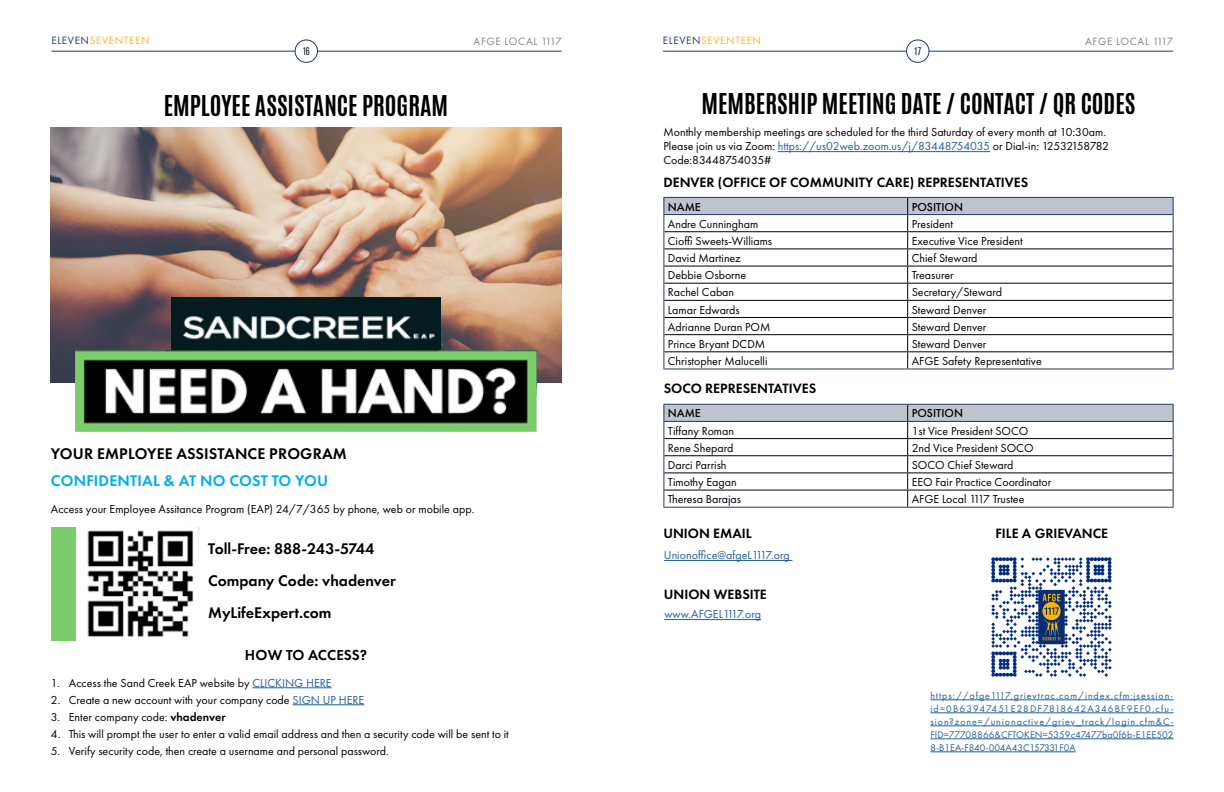
<style>
.page{position:relative;width:1224px;height:792px;background:#fff}
.page>*{position:absolute;margin:0;border:0;box-sizing:border-box;transform-origin:0 0}
.t1{font:700 24px "Antonio";color:#000}
.t2{font:600 16px/32px "Futura PT";color:#000}
.t3{font:600 16px "Futura PT";letter-spacing:.01em;color:#00aeef}
.t4{font:600 15px "Futura PT";letter-spacing:.01em;color:#000}
.t5{font:600 14px "Futura PT";color:#000}
.t6{font:12px/14px "Futura PT";color:#000}
.t7{font:12px "Futura PT";color:#215e9e}
.t8{font:500 12px "Futura PT";color:#000}
.t9{font:11px "Futura PT";letter-spacing:.06em;color:#fdb714}
.t10{font:11px "Futura PT";letter-spacing:.06em;color:#808285}
.t11{font:10px/13px "Futura PT";color:#215e9e;text-align:justify}
.t12{font:9px "Antonio";color:#1c2630}
.s1{color:#23356f}
.s2{color:#215e9e}
.s3{font-weight:600}
</style>
<div class="page">
<hr style="left:663px;top:51px;width:510px;height:1px;background:#23356f">
<hr style="left:51px;top:51px;width:511px;height:1px;background:#23356f">
<div style="left:907px;top:40px;width:22px;height:22px;background:#fff;border-radius:50%"></div>
<div style="left:906px;top:39px;width:23px;height:24px;border:1px solid #23356f;border-radius:50%"></div>
<div style="left:295px;top:40px;width:23px;height:22px;background:#fff;border-radius:50%"></div>
<div style="left:295px;top:39px;width:23px;height:24px;border:1px solid #23356f;border-radius:50%"></div>
<hr style="left:778px;top:151px;width:212px;height:1px;background:#215e9e">
<hr style="left:663px;top:368px;width:245px;height:1px;background:#23356f">
<hr style="left:908px;top:368px;width:266px;height:1px;background:#23356f">
<svg style="left:663px;top:197px;width:511px;height:171px"></svg>
<hr style="left:663px;top:214px;width:245px;height:1px;background:#23356f">
<hr style="left:908px;top:214px;width:266px;height:1px;background:#23356f">
<svg style="left:663px;top:404px;width:511px;height:103px"></svg>
<hr style="left:663px;top:507px;width:245px;height:1px;background:#23356f">
<hr style="left:908px;top:507px;width:266px;height:1px;background:#23356f">
<hr style="left:930px;top:700px;width:244px;height:1px;background:#215e9e">
<hr style="left:930px;top:713px;width:244px;height:1px;background:#215e9e">
<hr style="left:930px;top:726px;width:244px;height:1px;background:#215e9e">
<hr style="left:930px;top:739px;width:244px;height:1px;background:#215e9e">
<hr style="left:930px;top:752px;width:146px;height:1px;background:#215e9e">
<img style="left:991px;top:557px;width:121px;height:120px">
<hr style="left:664px;top:560px;width:129px;height:1px;background:#215e9e">
<hr style="left:664px;top:619px;width:97px;height:1px;background:#215e9e">
<img style="left:51px;top:127px;width:510px;height:255px">
<img style="left:87px;top:528px;width:113px;height:109px">
<img style="left:171px;top:298px;width:270px;height:53px">
<img style="left:76px;top:351px;width:460px;height:81px">
<div style="left:51px;top:527px;width:25px;height:113px;background:#7ccc6b"></div>
<hr style="left:252px;top:687px;width:80px;height:1px;background:#215e9e">
<hr style="left:293px;top:704px;width:71px;height:1px;background:#215e9e">
<p class="t9" style="left:51px;top:34px;width:100px"><span class="s1">ELEVEN</span>SEVENTEEN</p>
<p class="t10" style="left:474px;top:35px;width:90px">AFGE LOCAL 1117</p>
<p class="t9" style="left:663px;top:34px;width:100px"><span class="s1">ELEVEN</span>SEVENTEEN</p>
<p class="t10" style="left:1085px;top:35px;width:90px">AFGE LOCAL 1117</p>
<p class="t12" style="left:303px;top:44px;width:8px">16</p>
<p class="t12" style="left:915px;top:44px;width:8px">17</p>
<h1 class="t1" style="left:164px;top:87px;width:286px">EMPLOYEE ASSISTANCE PROGRAM</h1>
<h1 class="t1" style="left:701px;top:85px;width:436px">MEMBERSHIP MEETING DATE / CONTACT / QR CODES</h1>
<p class="t6" style="left:663px;top:125px;width:447px">Monthly membership meetings are scheduled for the third Saturday of every month at 10:30am.<br>Please join us via Zoom: <span class="s2">https://us02web.zoom.us/j/83448754035</span> or Dial-in: 12532158782<br>Code:83448754035#</p>
<p class="t5" style="left:663px;top:174px;width:366px">DENVER (OFFICE OF COMMUNITY CARE) REPRESENTATIVES</p>
<p class="t8" style="left:668px;top:199px;width:35px">NAME</p>
<p class="t8" style="left:912px;top:199px;width:53px">POSITION</p>
<p class="t6" style="left:668px;top:217px;width:92px">Andre Cunningham</p>
<p class="t6" style="left:912px;top:217px;width:43px">President</p>
<p class="t6" style="left:668px;top:234px;width:106px">Cioffi Sweets-Williams</p>
<p class="t6" style="left:912px;top:234px;width:113px">Executive Vice President</p>
<p class="t6" style="left:668px;top:251px;width:74px">David Martinez</p>
<p class="t6" style="left:912px;top:251px;width:67px">Chief Steward</p>
<p class="t6" style="left:668px;top:268px;width:80px">Debbie Osborne</p>
<p class="t6" style="left:912px;top:268px;width:43px">Treasurer</p>
<p class="t6" style="left:668px;top:285px;width:68px">Rachel Caban</p>
<p class="t6" style="left:912px;top:285px;width:92px">Secretary/Steward</p>
<p class="t6" style="left:668px;top:302px;width:73px">Lamar Edwards</p>
<p class="t6" style="left:912px;top:302px;width:76px">Steward Denver</p>
<p class="t6" style="left:668px;top:320px;width:104px">Adrianne Duran POM</p>
<p class="t6" style="left:912px;top:320px;width:76px">Steward Denver</p>
<p class="t6" style="left:668px;top:337px;width:99px">Prince Bryant DCDM</p>
<p class="t6" style="left:912px;top:337px;width:76px">Steward Denver</p>
<p class="t6" style="left:668px;top:354px;width:101px">Christopher Malucelli</p>
<p class="t6" style="left:912px;top:354px;width:132px">AFGE Safety Representative</p>
<h2 class="t2" style="left:51px;top:437px;width:297px">YOUR EMPLOYEE ASSISTANCE PROGRAM</h2>
<h2 class="t3" style="left:51px;top:471px;width:279px">CONFIDENTIAL &amp; AT NO COST TO YOU</h2>
<p class="t6" style="left:51px;top:502px;width:425px">Access your Employee Assitance Program (EAP) 24/7/365 by phone, web or mobile app.</p>
<h2 class="t2" style="left:208px;top:532px;width:189px">Toll-Free: 888-243-5744<br>Company Code: vhadenver<br>MyLifeExpert.com</h2>
<p class="t4" style="left:245px;top:646px;width:124px">HOW TO ACCESS?</p>
<p class="t6" style="left:51px;top:676px;width:282px">1. Access the Sand Creek EAP website by <span class="s2">CLICKING HERE</span></p>
<p class="t6" style="left:51px;top:693px;width:315px">2. Create a new account with your company code <span class="s2">SIGN UP HERE</span></p>
<p class="t6" style="left:51px;top:710px;width:176px">3. Enter company code: <span class="s3">vhadenver</span></p>
<p class="t6" style="left:51px;top:727px;width:459px">4. This will prompt the user to enter a valid email address and then a security code will be sent to it</p>
<p class="t6" style="left:51px;top:744px;width:340px">5. Verify security code, then create a username and personal password.</p>
<p class="t5" style="left:664px;top:380px;width:154px">SOCO REPRESENTATIVES</p>
<p class="t8" style="left:668px;top:406px;width:35px">NAME</p>
<p class="t8" style="left:912px;top:406px;width:53px">POSITION</p>
<p class="t6" style="left:668px;top:424px;width:68px">Tiffany Roman</p>
<p class="t6" style="left:912px;top:424px;width:118px">1st Vice President SOCO</p>
<p class="t6" style="left:668px;top:441px;width:67px">Rene Shepard</p>
<p class="t6" style="left:912px;top:441px;width:123px">2nd Vice President SOCO</p>
<p class="t6" style="left:668px;top:458px;width:60px">Darci Parrish</p>
<p class="t6" style="left:912px;top:458px;width:103px">SOCO Chief Steward</p>
<p class="t6" style="left:668px;top:475px;width:70px">Timothy Eagan</p>
<p class="t6" style="left:912px;top:475px;width:141px">EEO Fair Practice Coordinator</p>
<p class="t6" style="left:668px;top:492px;width:75px">Theresa Barajas</p>
<p class="t6" style="left:912px;top:492px;width:114px">AFGE Local 1117 Trustee</p>
<p class="t5" style="left:663px;top:525px;width:90px">UNION EMAIL</p>
<p class="t7" style="left:664px;top:548px;width:127px">Unionoffice@afgeL1117.org</p>
<p class="t5" style="left:664px;top:585px;width:104px">UNION WEBSITE</p>
<p class="t7" style="left:664px;top:607px;width:98px">www.AFGEL1117.org</p>
<p class="t5" style="left:995px;top:525px;width:114px">FILE A GRIEVANCE</p>
<p class="t11" style="left:930px;top:689px;width:245px">https://afge1117.grievtrac.com/index.cfm;jsession&shy;id=0B63947451E28DF7818642A346BF9EF0.cfu&shy;sion?zone=/unionactive/griev_track/login.cfm&amp;C-FID=77708866&amp;CFTOKEN=5359c47477ba0f6b-E1EE502<br>8-B1EA-F840-004A43C157331F0A</p>
</div>
